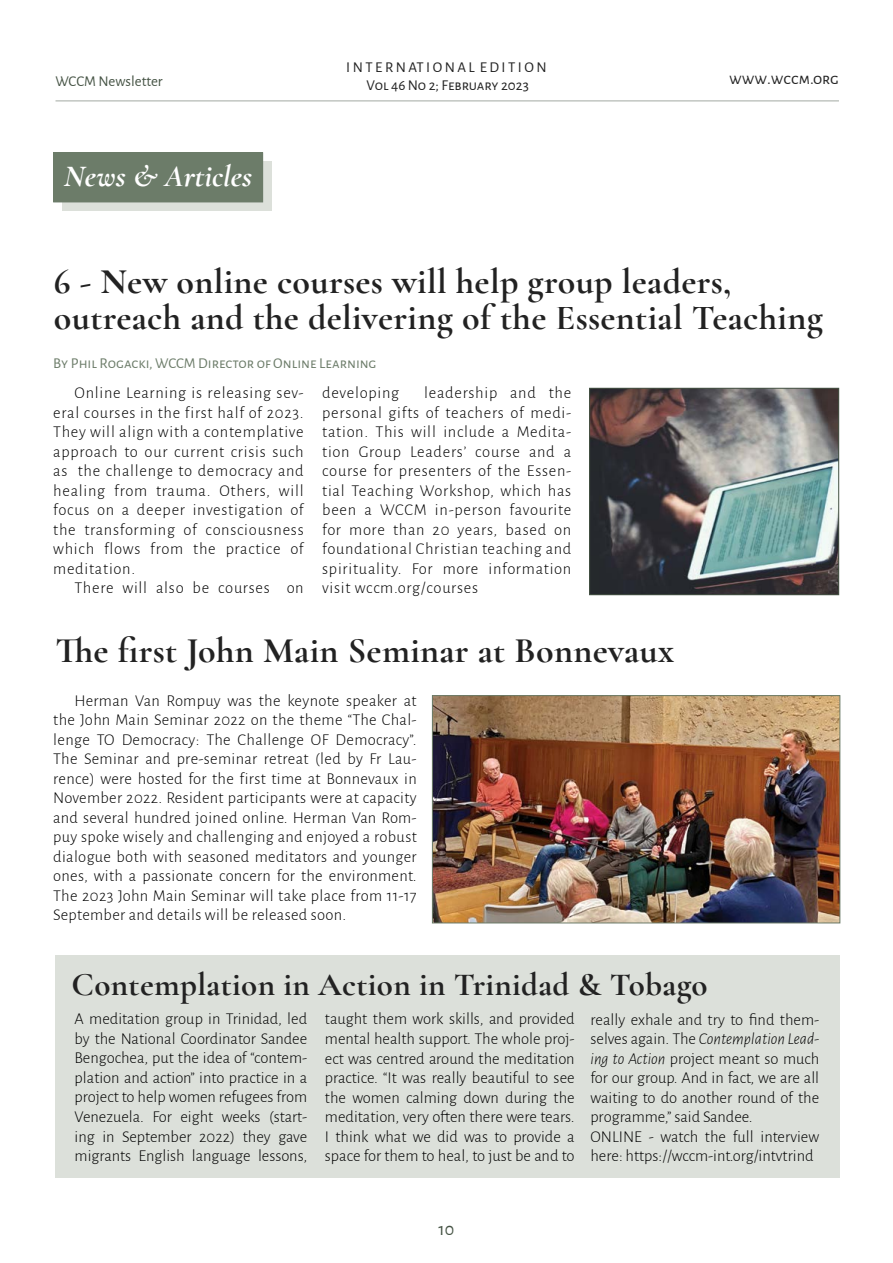
<style>
.page{position:relative;width:893px;height:1263px;background:#fff}
.page>*{position:absolute;margin:0;border:0;box-sizing:border-box;transform-origin:0 0}
.t1{font:700 36px/36px "Cormorant Garamond";letter-spacing:.01em;color:#222}
.t2{font:700 33px "Cormorant Garamond";letter-spacing:.01em;color:#222}
.t3{font:italic 700 31.5px "Cormorant Garamond";color:#fff}
.t4{font:18px "Alegreya Sans";color:#455344}
.t5{font:300 16.5px/19.5px "Alegreya Sans";color:#000;text-align:justify}
.t6{font:300 16.5px "Alegreya Sans";letter-spacing:.045em;color:#000}
.t7{font:16.5px "Alegreya Sans SC";color:#222}
.t8{font:15px "Alegreya Sans SC";color:#6c7c69}
.t9{font:15px/18px "Alegreya Sans SC";color:#222;text-align:center}
.t10{font:15px "Alegreya Sans";color:#455344}
.s1{font-style:italic}
</style>
<div class="page">
<hr style="left:55px;top:101px;width:784px;height:1px;background:#455344">
<div style="left:63px;top:161px;width:209px;height:50px;background:#dce0da"></div>
<div style="left:54px;top:153px;width:209px;height:49px;background:#6c7c69"></div>
<img style="left:591px;top:390px;width:246px;height:203px">
<div style="left:589px;top:388px;width:250px;height:207px;border:1px solid #455344"></div>
<div style="left:55px;top:955px;width:784px;height:222px;background:#dce0da"></div>
<img style="left:434px;top:697px;width:404px;height:224px">
<div style="left:432px;top:695px;width:408px;height:228px;border:1px solid #6c7c69"></div>
<p class="t9" style="left:346px;top:57px;width:202px">I N T E R N AT I O N A L E D I T I O N<br>Vol 46 No 2; February 2023</p>
<p class="t10" style="left:55px;top:71px;width:109px">WCCM Newsletter</p>
<p class="t7" style="left:729px;top:67px;width:111px">www.wccm.org</p>
<h3 class="t3" style="left:64px;top:157px;width:189px">News &amp; Articles</h3>
<h1 class="t1" style="left:54px;top:264px;width:771px">6 - New online courses will help group leaders, outreach and the delivering of the Essential Teaching</h1>
<p class="t8" style="left:53px;top:353px;width:325px">By Phil Rogacki, WCCM Director of Online Learning</p>
<p class="t5" style="left:53px;top:382px;width:252px;text-indent:21px">Online Learning is releasing sev&shy;eral courses in the first half of 2023.<br>They will align with a contemplative approach to our current crisis such as the challenge to democracy and healing from trauma. Others, will focus on a deeper investigation of the transforming of consciousness which flows from the practice of meditation.</p>
<p class="t6" style="left:74px;top:577px;width:231px">There will also be courses on</p>
<p class="t5" style="left:322px;top:383px;width:251px;text-indent:102px">leadership and the personal gifts of teachers of medi&shy;tation. This will include a Medita&shy;tion Group Leaders’ course and a course for presenters of the Essen&shy;tial Teaching Workshop, which has been a WCCM in-person favourite for more than 20 years, based on foundational Christian teaching and spirituality. For more information visit wccm.org/courses</p>
<p class="t6" style="left:322px;top:382px;width:79px">developing</p>
<h1 class="t1" style="left:55px;top:633px;width:620px">The first John Main Seminar at Bonnevaux</h1>
<p class="t5" style="left:53px;top:690px;width:365px;text-indent:21px">Herman Van Rompuy was the keynote speaker at the John Main Seminar 2022 on the theme “The Chal&shy;lenge TO Democracy: The Challenge OF Democracy”.<br>The Seminar and pre-seminar retreat (led by Fr Lau&shy;rence) were hosted for the first time at Bonnevaux in November 2022. Resident participants were at capacity and several hundred joined online. Herman Van Rom&shy;puy spoke wisely and challenging and enjoyed a robust dialogue both with seasoned meditators and younger ones, with a passionate concern for the environment.<br>The 2023 John Main Seminar will take place from 11-17<br>September and details will be released soon.</p>
<h2 class="t2" style="left:72px;top:964px;width:638px">Contemplation in Action in Trinidad &amp; Tobago</h2>
<p class="t5" style="left:75px;top:1009px;width:234px">A meditation group in Trinidad, led by the National Coordinator Sandee Bengochea, put the idea of “contem&shy;plation and action” into practice in a project to help women refugees from Venezuela. For eight weeks (start&shy;ing in September 2022) they gave migrants English language lessons,</p>
<p class="t5" style="left:325px;top:1009px;width:251px">taught them work skills, and provided mental health support. The whole proj&shy;ect was centred around the meditation practice. “It was really beautiful to see the women calming down during the meditation, very often there were tears.<br>I think what we did was to provide a space for them to heal, to just be and to</p>
<p class="t5" style="left:590px;top:1009px;width:230px;text-align:left">really exhale and try to find them&shy;selves again. The <span class="s1">Contemplation Lead&shy;ing to Action</span> project meant so much for our group. And in fact, we are all waiting to do another round of the programme,” said Sandee.<br>ONLINE - watch the full interview here: https://wccm-int.org/intvtrind</p>
<p class="t4" style="left:439px;top:1216px;width:17px">10</p>
</div>
